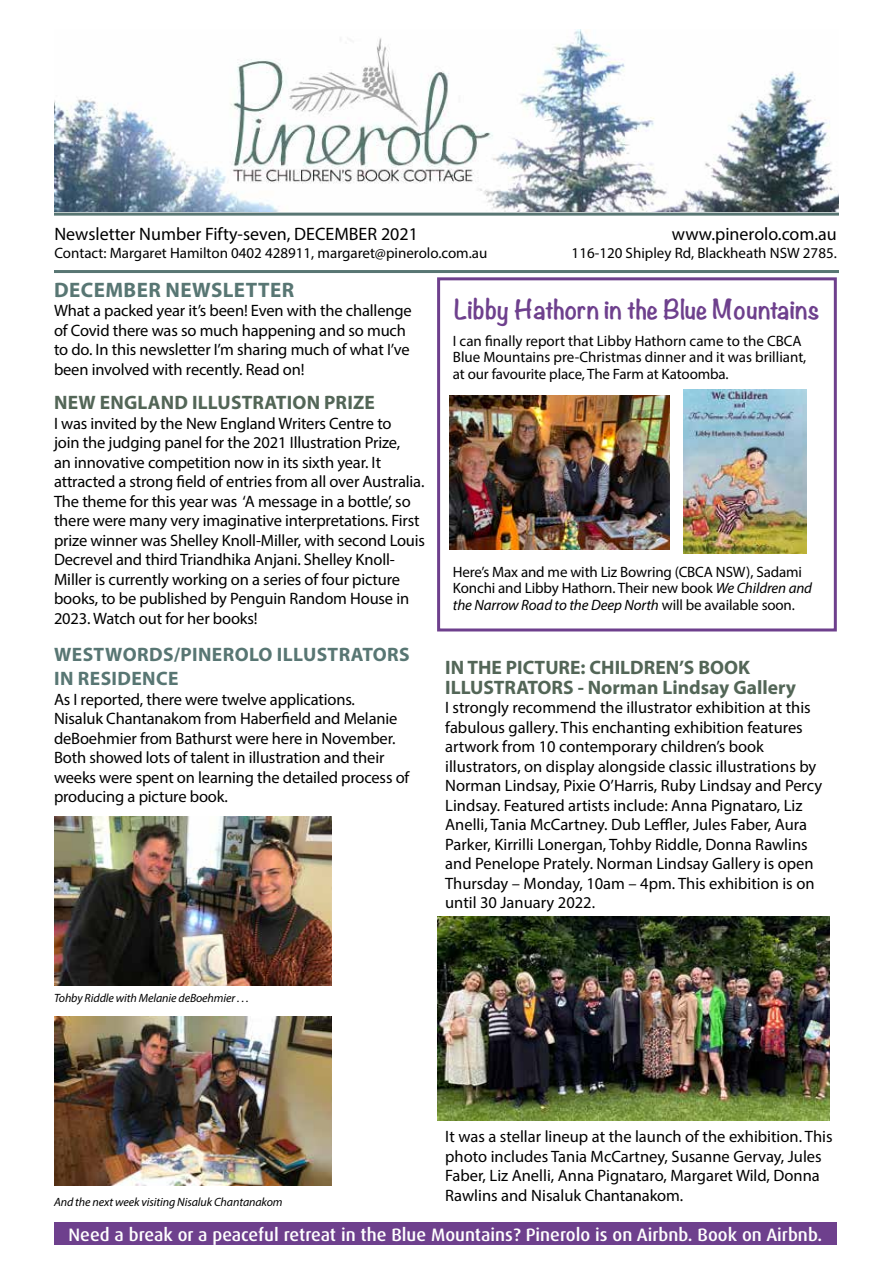
<style>
.page{position:relative;width:893px;height:1263px;background:#fff}
.page>*{position:absolute;margin:0;border:0;box-sizing:border-box;transform-origin:0 0}
.t1{font:700 24px "Noteworthy";color:#6e408d}
.t2{font:700 21px "Myriad Pro";letter-spacing:.02em;color:#587673}
.t3{font:700 19.5px/19.5px "Myriad Pro";color:#536657}
.t4{font:700 19.5px/24px "Myriad Pro";letter-spacing:.02em;color:#587673}
.t5{font:500 18px "Dax OT";color:#fff}
.t6{font:18px "Myriad Pro";color:#000}
.t7{font:16.5px/19.5px "Myriad Pro";letter-spacing:-.01em;color:#000}
.t8{font:15px/16.5px "Myriad Pro";color:#000}
.t9{font:italic 12px "Myriad Pro";letter-spacing:-.01em;color:#000}
.s1{font-style:italic}
</style>
<div class="page">
<div style="left:437px;top:277px;width:400px;height:354px;border:3px solid #6e408d"></div>
<img style="left:54px;top:29px;width:785px;height:183px">
<hr style="left:54px;top:270px;width:785px;height:3px;background:#587673">
<hr style="left:54px;top:213px;width:785px;height:3px;background:#587673">
<div style="left:54px;top:1223px;width:783px;height:22px;background:#6e408d"></div>
<img style="left:449px;top:396px;width:220px;height:154px">
<img style="left:684px;top:390px;width:122px;height:163px">
<img style="left:54px;top:816px;width:277px;height:169px">
<img style="left:54px;top:1016px;width:278px;height:169px">
<img style="left:437px;top:916px;width:393px;height:204px">
<p class="t6" style="left:54px;top:222px;width:365px">Newsletter Number Fifty-seven, DECEMBER 2021</p>
<p class="t6" style="left:672px;top:222px;width:166px">www.pinerolo.com.au</p>
<p class="t8" style="left:54px;top:244px;width:434px">Contact: Margaret Hamilton 0402 428911, margaret@pinerolo.com.au</p>
<p class="t8" style="left:572px;top:244px;width:267px">116-120 Shipley Rd, Blackheath NSW 2785.</p>
<p class="t2" style="left:54px;top:276px;width:241px">DECEMBER NEWSLETTER</p>
<p class="t7" style="left:54px;top:301px;width:359px">What a packed year it’s been! Even with the challenge of Covid there was so much happening and so much to do. In this newsletter I’m sharing much of what I’ve been involved with recently. Read on!</p>
<p class="t3" style="left:54px;top:392px;width:322px">NEW ENGLAND ILLUSTRATION PRIZE</p>
<p class="t7" style="left:54px;top:413px;width:373px">I was invited by the New England Writers Centre to<br>join the judging panel for the 2021 Illustration Prize,<br>an innovative competition now in its sixth year. It attracted a strong field of entries from all over Australia.<br>The theme for this year was ‘A message in a bottle’, so there were many very imaginative interpretations. First prize winner was Shelley Knoll-Miller, with second Louis Decrevel and third Triandhika Anjani. Shelley Knoll-Miller is currently working on a series of four picture books, to be published by Penguin Random House in 2023. Watch out for her books!</p>
<p class="t4" style="left:54px;top:642px;width:357px">WESTWORDS/PINEROLO ILLUSTRATORS<br>IN RESIDENCE</p>
<p class="t7" style="left:54px;top:689px;width:357px">As I reported, there were twelve applications.<br>Nisaluk Chantanakom from Haberfield and Melanie deBoehmier from Bathurst were here in November.<br>Both showed lots of talent in illustration and their weeks were spent on learning the detailed process of producing a picture book.</p>
<h1 class="t1" style="left:454px;top:287px;width:367px">Libby Hathorn in the Blue Mountains</h1>
<p class="t8" style="left:453px;top:332px;width:355px">I can finally report that Libby Hathorn came to the CBCA<br>Blue Mountains pre-Christmas dinner and it was brilliant, at our favourite place, The Farm at Katoomba.</p>
<p class="t8" style="left:453px;top:563px;width:361px">Here’s Max and me with Liz Bowring (CBCA NSW), Sadami<br>Konchi and Libby Hathorn. Their new book <span class="s1">We Children and the Narrow Road to the Deep North</span> will be available soon.</p>
<p class="t3" style="left:445px;top:657px;width:352px">IN THE PICTURE: CHILDREN’S BOOK<br>ILLUSTRATORS - Norman Lindsay Gallery</p>
<p class="t7" style="left:445px;top:697px;width:379px">I strongly recommend the illustrator exhibition at this fabulous gallery. This enchanting exhibition features artwork from 10 contemporary children’s book illustrators, on display alongside classic illustrations by Norman Lindsay, Pixie O’Harris, Ruby Lindsay and Percy Lindsay. Featured artists include: Anna Pignataro, Liz Anelli, Tania McCartney. Dub Leffler, Jules Faber, Aura Parker, Kirrilli Lonergan, Tohby Riddle, Donna Rawlins and Penelope Prately. Norman Lindsay Gallery is open Thursday – Monday, 10am – 4pm. This exhibition is on until 30 January 2022.</p>
<p class="t9" style="left:54px;top:990px;width:196px">Tohby Riddle with Melanie deBoehmier . . .</p>
<p class="t9" style="left:54px;top:1194px;width:230px">And the next week visiting Nisaluk Chantanakom</p>
<p class="t7" style="left:445px;top:1126px;width:389px">It was a stellar lineup at the launch of the exhibition. This photo includes Tania McCartney, Susanne Gervay, Jules Faber, Liz Anelli, Anna Pignataro, Margaret Wild, Donna Rawlins and Nisaluk Chantanakom.</p>
<p class="t5" style="left:69px;top:1223px;width:755px">Need a break or a peaceful retreat in the Blue Mountains? Pinerolo is on Airbnb. Book on Airbnb.</p>
</div>
